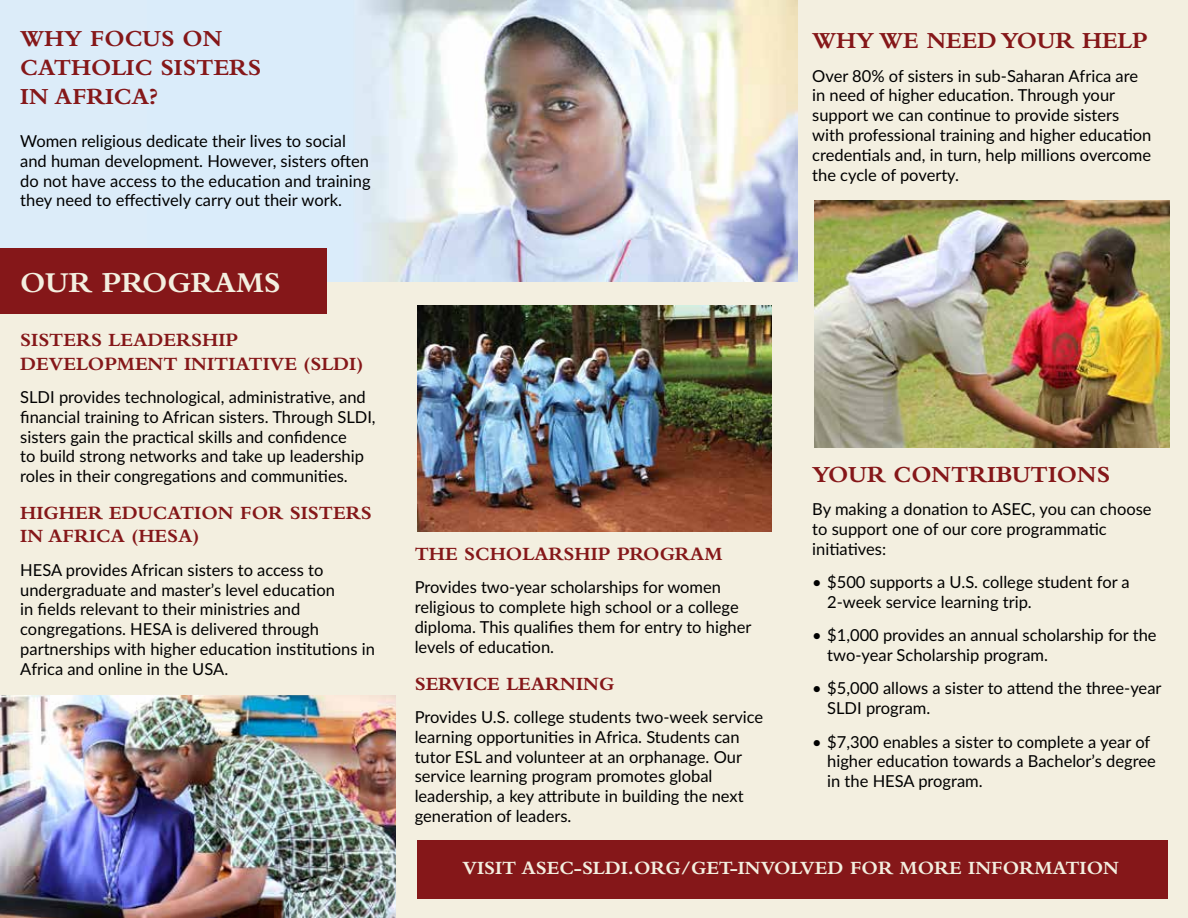
<style>
.page{position:relative;width:1188px;height:918px;background:#fff}
.page>*{position:absolute;margin:0;border:0;box-sizing:border-box;transform-origin:0 0}
.t1{font:700 30px "Bembo Std";color:#f3efe0}
.t2{font:700 24px/28.8px "Bembo Std";color:#851719}
.t3{font:700 19.5px/23.4px "Bembo Std";color:#851719}
.t4{font:700 19.5px "Bembo Std";color:#f3efe0}
.t5{font:16.5px/19.8px "Lato";color:#000}
</style>
<div class="page">
<div style="left:797px;top:0;width:391px;height:918px;background:#f3efe0"></div>
<div style="left:0;top:0;width:797px;height:918px;background:#f3efe0"></div>
<div style="left:0;top:0;width:798px;height:282px;background:#dcecf9"></div>
<img style="left:147px;top:0;width:651px;height:282px">
<img style="left:417px;top:306px;width:354px;height:225px">
<div style="left:417px;top:840px;width:751px;height:59px;background:#851719"></div>
<img style="left:0;top:696px;width:396px;height:222px">
<img style="left:814px;top:201px;width:356px;height:246px">
<div style="left:0;top:249px;width:326px;height:65px;background:#851719"></div>
<h2 class="t2" style="left:20px;top:24px;width:243px">WHY FOCUS ON<br>CATHOLIC SISTERS<br>IN AFRICA?</h2>
<p class="t5" style="left:20px;top:130px;width:352px">Women religious dedicate their lives to social and human development. However, sisters often do not have access to the education and training they need to effectively carry out their work.</p>
<h1 class="t1" style="left:20px;top:266px;width:262px">OUR PROGRAMS</h1>
<p class="t3" style="left:20px;top:328px;width:345px">SISTERS LEADERSHIP<br>DEVELOPMENT INITIATIVE (SLDI)</p>
<p class="t5" style="left:20px;top:386px;width:357px">SLDI provides technological, administrative, and financial training to African sisters. Through SLDI, sisters gain the practical skills and confidence<br>to build strong networks and take up leadership roles in their congregations and communities.</p>
<p class="t3" style="left:20px;top:501px;width:353px">HIGHER EDUCATION FOR SISTERS<br>IN AFRICA (HESA)</p>
<p class="t5" style="left:20px;top:559px;width:356px">HESA provides African sisters to access to undergraduate and master’s level education<br>in fields relevant to their ministries and congregations. HESA is delivered through partnerships with higher education institutions in Africa and online in the USA.</p>
<h2 class="t2" style="left:812px;top:26px;width:337px">WHY WE NEED YOUR HELP</h2>
<p class="t5" style="left:812px;top:65px;width:341px">Over 80% of sisters in sub-Saharan Africa are in need of higher education. Through your support we can continue to provide sisters with professional training and higher education credentials and, in turn, help millions overcome the cycle of poverty.</p>
<p class="t3" style="left:415px;top:542px;width:309px">THE SCHOLARSHIP PROGRAM</p>
<p class="t5" style="left:415px;top:577px;width:338px">Provides two-year scholarships for women religious to complete high school or a college diploma. This qualifies them for entry to higher levels of education.</p>
<p class="t3" style="left:415px;top:672px;width:201px">SERVICE LEARNING</p>
<p class="t5" style="left:415px;top:706px;width:350px">Provides U.S. college students two-week service learning opportunities in Africa. Students can tutor ESL and volunteer at an orphanage. Our service learning program promotes global leadership, a key attribute in building the next generation of leaders.</p>
<h2 class="t2" style="left:812px;top:460px;width:299px">YOUR CONTRIBUTIONS</h2>
<p class="t5" style="left:812px;top:499px;width:341px">By making a donation to ASEC, you can choose to support one of our core programmatic initiatives:</p>
<p class="t5" style="left:827px;top:572px;width:304px;text-indent:-15px">• $500 supports a U.S. college student for a<br>2-week service learning trip.</p>
<p class="t5" style="left:827px;top:625px;width:331px;text-indent:-15px">• $1,000 provides an annual scholarship for the two-year Scholarship program.</p>
<p class="t5" style="left:827px;top:678px;width:336px;text-indent:-15px">• $5,000 allows a sister to attend the three-year<br>SLDI program.</p>
<p class="t5" style="left:827px;top:731px;width:330px;text-indent:-15px">• $7,300 enables a sister to complete a year of higher education towards a Bachelor’s degree in the HESA program.</p>
<p class="t4" style="left:462px;top:857px;width:658px">VISIT ASEC-SLDI.ORG/GET-INVOLVED FOR MORE INFORMATION</p>
</div>
